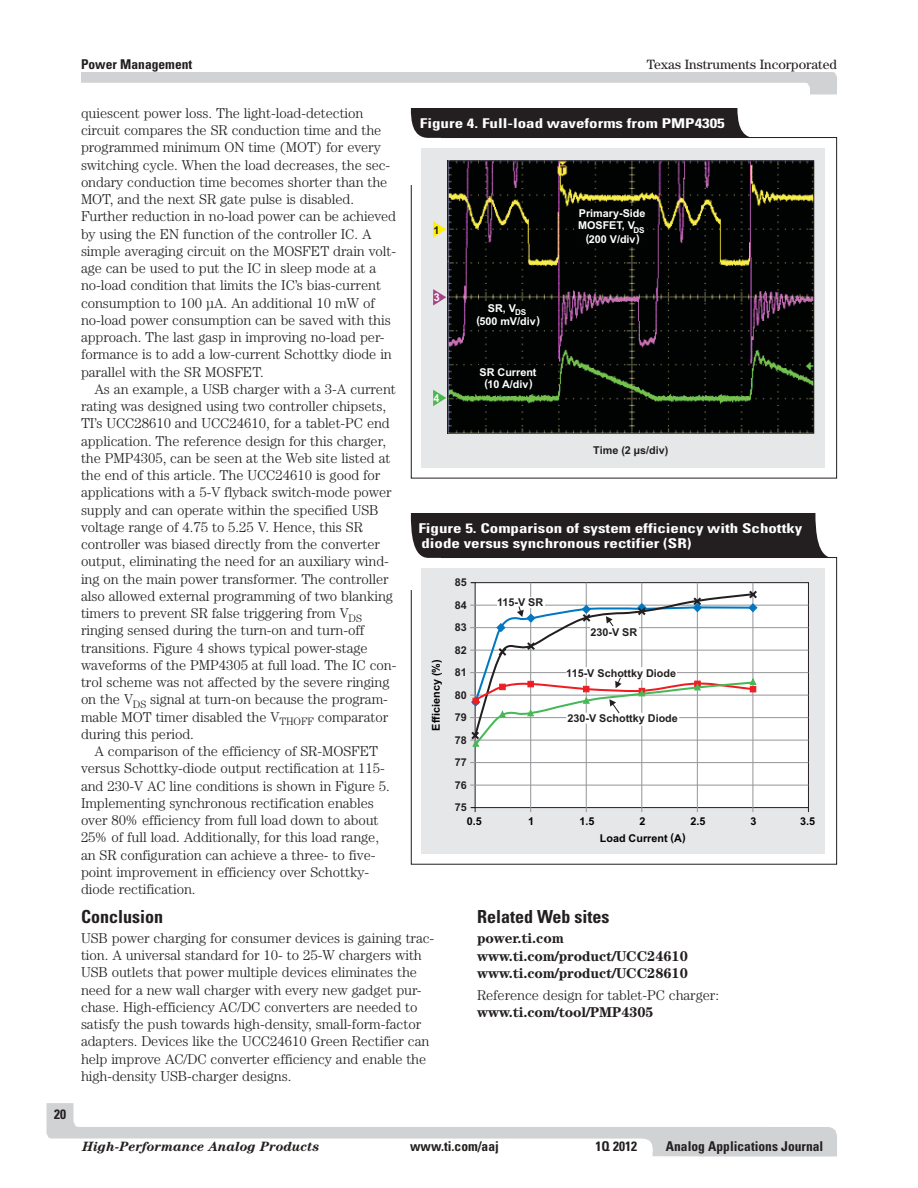
<style>
.page{position:relative;width:918px;height:1188px;background:#fff}
.page>*{position:absolute;margin:0;border:0;box-sizing:border-box;transform-origin:0 0}
.t1{font:700 condensed 18px "Univers";color:#231f20}
.t2{font:300 14.25px/17.2px "Century";letter-spacing:-.005em;color:#231f20}
.t3{font:700 14.25px/17.2px "Century";letter-spacing:-.005em;color:#231f20}
.t4{font:700 condensed 13.5px/15px "Univers";color:#fff;scale:1.26 1}
.t5{font:700 condensed 13.5px "Univers";color:#231f20}
.t6{font:italic 700 13.5px "Century";color:#231f20}
.t7{font:13.5px "Century";color:#231f20}
.t8{font:700 10.8px/22.5px "Arial";color:#231f20;text-align:justify}
.t9{font:700 10.8px/12px "Arial";color:#fff}
.t10{font:700 10.8px "Arial";color:#010202}
.t11{font:700 8.1px "Arial";color:#fff}
</style>
<div class="page">
<svg style="left:81px;top:72px;width:756px;height:22px"></svg>
<svg style="left:46px;top:1103px;width:791px;height:53px"></svg>
<div style="left:81px;top:1139px;width:558px;height:17px;background:#fff"></div>
<div style="left:421px;top:148px;width:404px;height:320px;background:#e6e7e9"></div>
<img style="left:449px;top:163px;width:363px;height:269px">
<svg style="left:433px;top:390px;width:13px;height:16px"></svg>
<svg style="left:433px;top:289px;width:13px;height:17px"></svg>
<svg style="left:433px;top:221px;width:13px;height:17px"></svg>
<div style="left:447px;top:161px;width:367px;height:273px;border:1px solid #231f20"></div>
<div style="left:576px;top:206px;width:71px;height:41px;background:#020404"></div>
<div style="left:477px;top:365px;width:63px;height:28px;background:#020404"></div>
<div style="left:474px;top:301px;width:68px;height:29px;background:#020404"></div>
<div style="left:411px;top:108px;width:344px;height:30px;background:#231f20"></div>
<div style="left:421px;top:568px;width:404px;height:286px;background:#e6e7e9"></div>
<svg style="left:471px;top:807px;width:5px;height:5px"></svg>
<div style="left:475px;top:583px;width:333px;height:225px;background:#fff"></div>
<div style="left:475px;top:582px;width:334px;height:226px;border:1px solid #231f20"></div>
<hr style="left:530px;top:583px;width:1px;height:229px;background:#939598">
<hr style="left:586px;top:583px;width:1px;height:229px;background:#939598">
<hr style="left:641px;top:583px;width:1px;height:229px;background:#939598">
<hr style="left:697px;top:583px;width:1px;height:229px;background:#939598">
<hr style="left:753px;top:583px;width:1px;height:229px;background:#939598">
<hr style="left:470px;top:605px;width:338px;height:1px;background:#939598">
<hr style="left:470px;top:627px;width:338px;height:1px;background:#939598">
<hr style="left:470px;top:650px;width:338px;height:1px;background:#939598">
<hr style="left:470px;top:672px;width:338px;height:1px;background:#939598">
<hr style="left:470px;top:695px;width:338px;height:1px;background:#939598">
<hr style="left:470px;top:717px;width:338px;height:1px;background:#939598">
<hr style="left:470px;top:740px;width:338px;height:1px;background:#939598">
<hr style="left:470px;top:762px;width:338px;height:1px;background:#939598">
<hr style="left:470px;top:785px;width:338px;height:1px;background:#939598">
<svg style="left:470px;top:589px;width:289px;height:159px"></svg>
<div style="left:411px;top:513px;width:422px;height:45px;background:#231f20"></div>
<p class="t5" style="left:54px;top:1106px;width:13px">20</p>
<p class="t5" style="left:81px;top:56px;width:113px">Power Management</p>
<p class="t2" style="left:81px;top:104px;width:317px">quiescent power loss. The light-load-detection circuit compares the SR conduction time and the programmed minimum ON time (MOT) for every switching cycle. When the load decreases, the sec&shy;ondary conduction time becomes shorter than the MOT, and the next SR gate pulse is disabled.<br>Further reduction in no-load power can be achieved by using the EN function of the controller IC. A simple averaging circuit on the MOSFET drain volt&shy;age can be used to put the IC in sleep mode at a no-load condition that limits the IC’s bias-current consumption to 100 µA. An additional 10 mW of no-load power consumption can be saved with this approach. The last gasp in improving no-load per&shy;formance is to add a low-current Schottky diode in parallel with the SR MOSFET.</p>
<p class="t2" style="left:81px;top:380px;width:317px;text-indent:14px">As an example, a USB charger with a 3-A current rating was designed using two controller chipsets, TI’s UCC28610 and UCC24610, for a tablet-PC end application. The reference design for this charger, the PMP4305, can be seen at the Web site listed at the end of this article. The UCC24610 is good for applications with a 5-V flyback switch-mode power supply and can operate within the specified USB voltage range of 4.75 to 5.25 V. Hence, this SR controller was biased directly from the converter output, eliminating the need for an auxiliary wind&shy;ing on the main power transformer. The controller also allowed external programming of two blanking timers to prevent SR false triggering from V<sub>DS </sub>ringing sensed during the turn-on and turn-off transitions. Figure 4 shows typical power-stage waveforms of the PMP4305 at full load. The IC con&shy;trol scheme was not affected by the severe ringing on the V<sub>DS</sub> signal at turn-on because the program&shy;mable MOT timer disabled the V<sub>THOFF</sub> comparator during this period.</p>
<p class="t2" style="left:81px;top:742px;width:310px;text-indent:14px">A comparison of the efficiency of SR-MOSFET versus Schottky-diode output rectification at 115- and 230-V AC line conditions is shown in Figure 5.<br>Implementing synchronous rectification enables over 80% efficiency from full load down to about 25% of full load. Additionally, for this load range, an SR configuration can achieve a three- to five&shy;point improvement in efficiency over Schottky&shy;diode rectification.</p>
<p class="t1" style="left:81px;top:905px;width:84px">Conclusion</p>
<p class="t2" style="left:81px;top:929px;width:355px">USB power charging for consumer devices is gaining trac&shy;tion. A universal standard for 10- to 25-W chargers with USB outlets that power multiple devices eliminates the need for a new wall charger with every new gadget pur&shy;chase. High-efficiency AC/DC converters are needed to satisfy the push towards high-density, small-form-factor adapters. Devices like the UCC24610 Green Rectifier can help improve AC/DC converter efficiency and enable the high-density USB-charger designs.</p>
<p class="t7" style="left:647px;top:56px;width:192px">Texas Instruments Incorporated</p>
<p class="t4" style="left:420px;top:115px;width:243px">Figure 4. Full-load waveforms from PMP4305</p>
<p class="t9" style="left:578px;top:208px;width:69px">Primary-Side<br>MOSFET, V</p>
<p class="t9" style="left:586px;top:234px;width:56px">(200 V/div)</p>
<p class="t8" style="left:434px;top:220px;width:8px">1</p>
<p class="t11" style="left:633px;top:227px;width:13px">DS</p>
<p class="t9" style="left:434px;top:293px;width:8px">3</p>
<p class="t9" style="left:476px;top:303px;width:65px;line-height:13px;text-indent:11px">SR, V<br>(500 mV/div)</p>
<p class="t11" style="left:515px;top:309px;width:13px">DS</p>
<p class="t9" style="left:480px;top:367px;width:59px;text-align:center">SR Current (10 A/div)</p>
<p class="t9" style="left:434px;top:393px;width:8px">4</p>
<p class="t8" style="left:593px;top:440px;width:77px">Time (2 µs/div)</p>
<p class="t4" style="left:418px;top:520px;width:306px">Figure 5. Comparison of system efficiency with Schottky diode versus synchronous rectifier (SR)</p>
<p class="t8" style="left:455px;top:572px;width:14px">85<br>84<br>83<br>82<br>81<br>80<br>79<br>78<br>77<br>76<br>75</p>
<p class="t8" style="left:497px;top:592px;width:48px">115-V SR</p>
<p class="t8" style="left:591px;top:622px;width:48px">230-V SR</p>
<p class="t10" style="left:432px;top:731px;width:72px;rotate:-90deg">Efficiency (%)</p>
<p class="t8" style="left:566px;top:663px;width:111px">115-V Schottky Diode</p>
<p class="t8" style="left:567px;top:708px;width:112px">230-V Schottky Diode</p>
<p class="t10" style="left:467px;top:817px;width:17px">0.5</p>
<p class="t10" style="left:528px;top:817px;width:8px">1</p>
<p class="t10" style="left:580px;top:817px;width:17px">1.5</p>
<p class="t10" style="left:639px;top:817px;width:8px">2</p>
<p class="t10" style="left:691px;top:817px;width:17px">2.5</p>
<p class="t10" style="left:751px;top:817px;width:8px">3</p>
<p class="t10" style="left:800px;top:817px;width:17px">3.5</p>
<p class="t10" style="left:600px;top:834px;width:87px">Load Current (A)</p>
<p class="t1" style="left:477px;top:906px;width:134px">Related Web sites</p>
<p class="t3" style="left:477px;top:930px;width:212px">power.ti.com www.ti.com/product/UCC24610 www.ti.com/product/UCC28610</p>
<p class="t2" style="left:477px;top:986px;width:244px">Reference design for tablet-PC charger:</p>
<p class="t3" style="left:477px;top:1003px;width:178px">www.ti.com/tool/PMP4305</p>
<p class="t6" style="left:82px;top:1139px;width:239px">High-Performance Analog Products</p>
<p class="t5" style="left:410px;top:1138px;width:90px">www.ti.com/aaj</p>
<p class="t5" style="left:596px;top:1138px;width:43px">1Q 2012</p>
<p class="t5" style="left:666px;top:1138px;width:159px">Analog Applications Journal</p>
</div>
